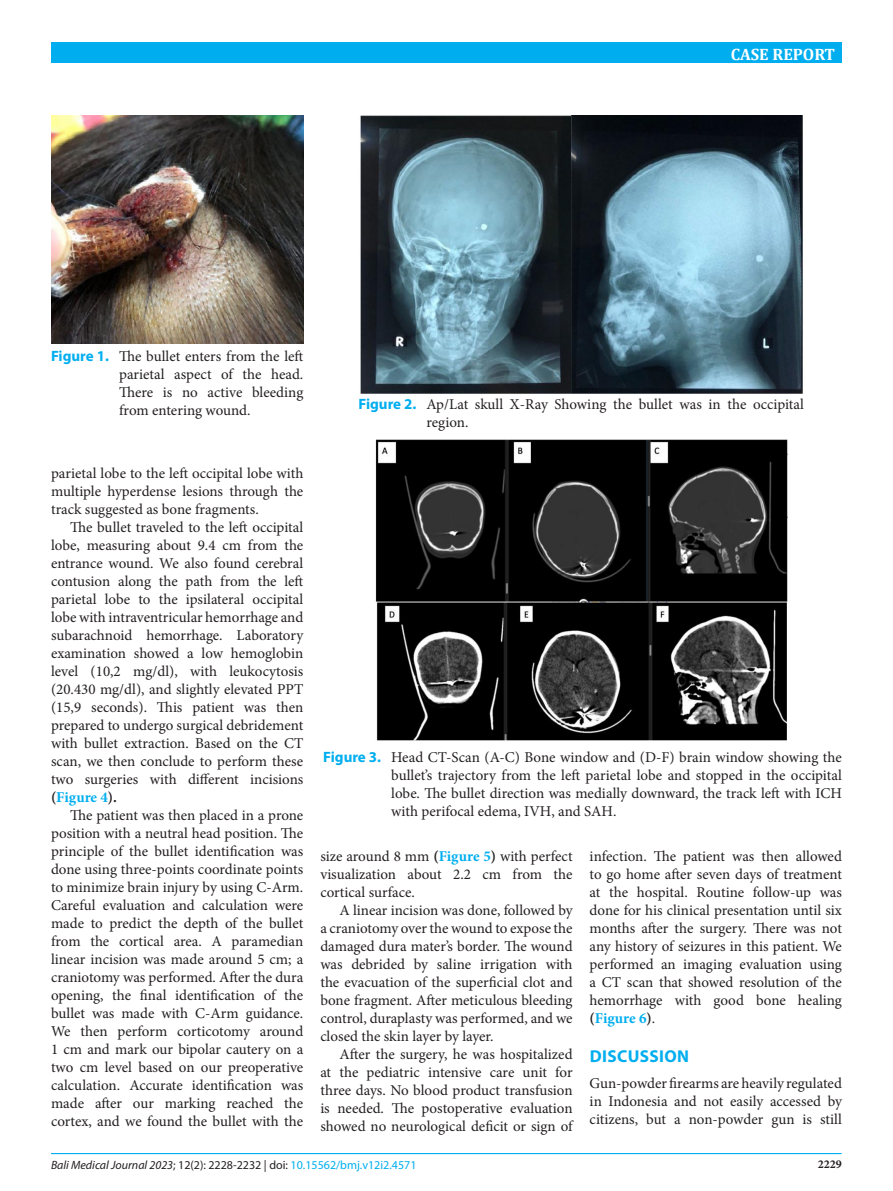
<style>
.page{position:relative;width:893px;height:1191px;background:#fff}
.page>*{position:absolute;margin:0;border:0;box-sizing:border-box;transform-origin:0 0}
.judul{font:700 17.25px "Myriad Pro";letter-spacing:.02em;color:#00aeef}
.t1{font:700 16.5px "Cambria";color:#fff}
.t2{font:15px/18px "Minion Pro";color:#231f20;text-align:justify}
.t3{font:12px "Myriad Pro";color:#00aeef}
.t4{font:700 12px "Minion Pro";color:#231f20}
.s1{font-family:"Myriad Pro";font-weight:700;color:#00aeef}
.s2{font-weight:700}
.s3{font-weight:700;color:#00aeef}
.s4{font-style:italic;color:#231f20}
.s5{color:#231f20}
</style>
<div class="page">
<div style="left:51px;top:43px;width:791px;height:20px;background:#00aeef"></div>
<hr style="left:51px;top:1153px;width:790px;height:1px;background:#00aeef">
<img style="left:51px;top:115px;width:252px;height:229px">
<img style="left:360px;top:115px;width:443px;height:279px">
<img style="left:375px;top:440px;width:413px;height:301px">
<p class="t1" style="left:731px;top:43px;width:106px">CASE REPORT</p>
<p class="t2" style="left:119px;top:347px;width:186px;text-indent:-68px"><span class="s1">Figure 1.</span> The bullet enters from the left parietal aspect of the head.<br>There is no active bleeding from entering wound.</p>
<p class="t2" style="left:51px;top:464px;width:254px">parietal lobe to the left occipital lobe with multiple hyperdense lesions through the track suggested as bone fragments.</p>
<p class="t2" style="left:51px;top:518px;width:254px;text-indent:19px">The bullet traveled to the left occipital lobe, measuring about 9.4 cm from the entrance wound. We also found cerebral contusion along the path from the left parietal lobe to the ipsilateral occipital lobe with intraventricular hemorrhage and subarachnoid hemorrhage. Laboratory examination showed a low hemoglobin level (10,2 mg/dl), with leukocytosis (20.430 mg/dl), and slightly elevated PPT (15,9 seconds). This patient was then prepared to undergo surgical debridement with bullet extraction. Based on the CT scan, we then conclude to perform these two surgeries with different incisions <span class="s2">(</span><span class="s3">Figure 4</span><span class="s2">).</span></p>
<p class="t2" style="left:51px;top:806px;width:254px;text-indent:19px">The patient was then placed in a prone position with a neutral head position. The principle of the bullet identification was done using three-points coordinate points to minimize brain injury by using C-Arm.<br>Careful evaluation and calculation were made to predict the depth of the bullet from the cortical area. A paramedian linear incision was made around 5 cm; a craniotomy was performed. After the dura opening, the final identification of the bullet was made with C-Arm guidance.<br>We then perform corticotomy around 1 cm and mark our bipolar cautery on a two cm level based on our preoperative calculation. Accurate identification was made after our marking reached the cortex, and we found the bullet with the</p>
<p class="t2" style="left:426px;top:395px;width:379px;text-indent:-68px"><span class="s1">Figure 2.</span> Ap/Lat skull X-Ray Showing the bullet was in the occipital region.</p>
<p class="t2" style="left:391px;top:748px;width:452px;text-indent:-68px"><span class="s1">Figure 3.</span> Head CT-Scan (A-C) Bone window and (D-F) brain window showing the bullet’s trajectory from the left parietal lobe and stopped in the occipital lobe. The bullet direction was medially downward, the track left with ICH with perifocal edema, IVH, and SAH.</p>
<p class="t2" style="left:320px;top:847px;width:254px">size around 8 mm <span class="s2">(</span><span class="s3">Figure 5</span><span class="s2">)</span> with perfect visualization about 2.2 cm from the cortical surface.</p>
<p class="t2" style="left:320px;top:901px;width:254px;text-indent:19px">A linear incision was done, followed by a craniotomy over the wound to expose the damaged dura mater’s border. The wound was debrided by saline irrigation with the evacuation of the superficial clot and bone fragment. After meticulous bleeding control, duraplasty was performed, and we closed the skin layer by layer.</p>
<p class="t2" style="left:320px;top:1045px;width:254px;text-indent:19px">After the surgery, he was hospitalized at the pediatric intensive care unit for three days. No blood product transfusion is needed. The postoperative evaluation showed no neurological deficit or sign of</p>
<p class="t2" style="left:590px;top:847px;width:254px">infection. The patient was then allowed to go home after seven days of treatment at the hospital. Routine follow-up was done for his clinical presentation until six months after the surgery. There was not any history of seizures in this patient. We performed an imaging evaluation using a CT scan that showed resolution of the hemorrhage with good bone healing <span class="s2">(</span><span class="s3">Figure 6</span><span class="s2">)</span>.</p>
<p class="judul" style="left:590px;top:1044px;width:101px">DISCUSSION</p>
<p class="t2" style="left:590px;top:1074px;width:254px">Gun-powder firearms are heavily regulated in Indonesia and not easily accessed by citizens, but a non-powder gun is still</p>
<p class="t3" style="left:51px;top:1157px;width:367px"><span class="s4">Bali Medical Journal 2023</span><span class="s5">; 12(2): 2228-2232 | doi:</span> 10.15562/bmj.v12i2.4571</p>
<p class="t4" style="left:818px;top:1156px;width:25px">2229</p>
</div>
